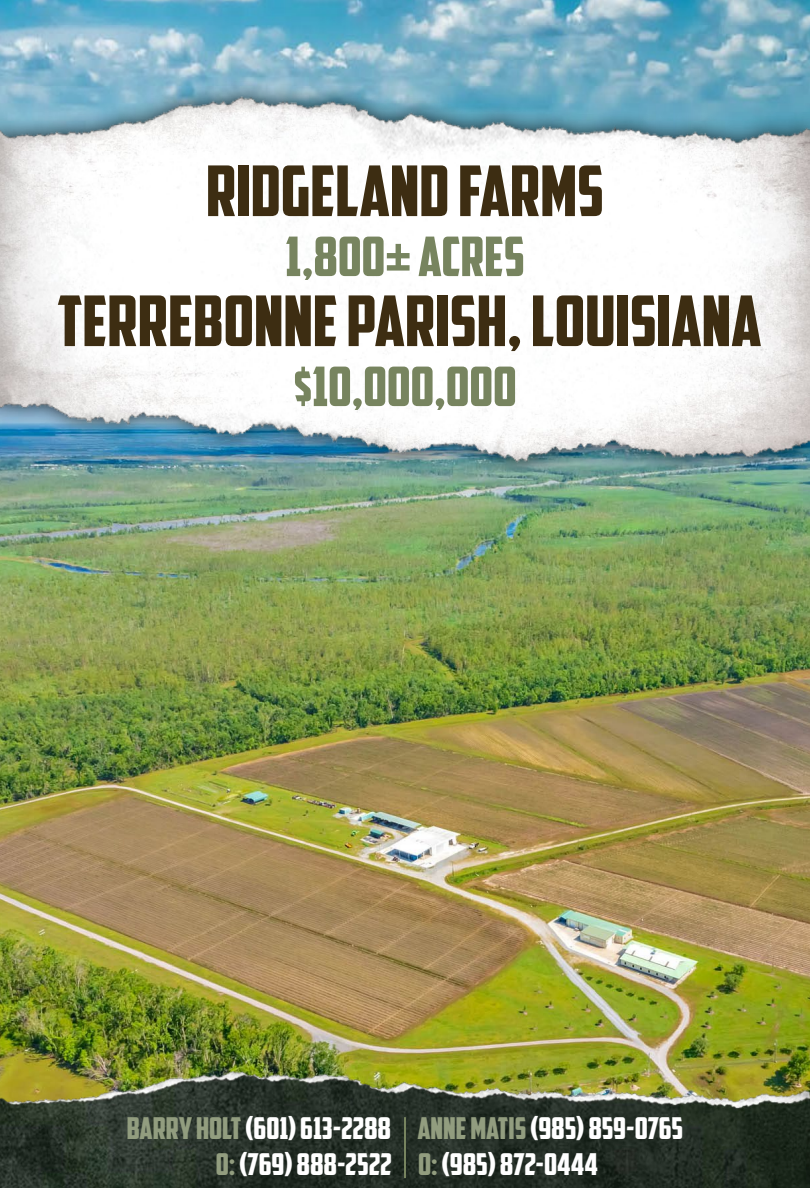
<style>
.page{position:relative;width:810px;height:1188px;background:#fff}
.page>*{position:absolute;margin:0;border:0;box-sizing:border-box;transform-origin:0 0}
.t1{font:69.8px "American Captain";color:#3d2d12}
.t2{font:54.4px "American Captain";color:#77845f}
.t3{font:30px/36px "American Captain";color:#fff;text-align:center}
.s1{color:#929d7f}
</style>
<div class="page">
<img style="left:0;top:502px;width:810px;height:536px">
<img style="left:0;top:0;width:810px;height:502px">
<img style="left:0;top:1038px;width:810px;height:150px">
<hr style="left:404px;top:1117px;width:2px;height:61px;background:#77845f">
<h1 class="t1" style="left:206px;top:149px;width:399px">RIDGELAND FARMS</h1>
<h2 class="t2" style="left:285px;top:224px;width:241px">1,800± ACRES</h2>
<h1 class="t1" style="left:57px;top:279px;width:706px">TERREBONNE PARISH, LOUISIANA</h1>
<h2 class="t2" style="left:293px;top:354px;width:225px">$10,000,000</h2>
<p class="t3" style="left:127px;top:1110px;width:558px"><span class="s1">BARRY HOLT</span> (601) 613-2288 <span class="s1">ANNE MATIS</span> (985) 859-0765<br><span class="s1">O:</span> (769) 888-2522 <span class="s1">O:</span> (985) 872-0444</p>
</div>
